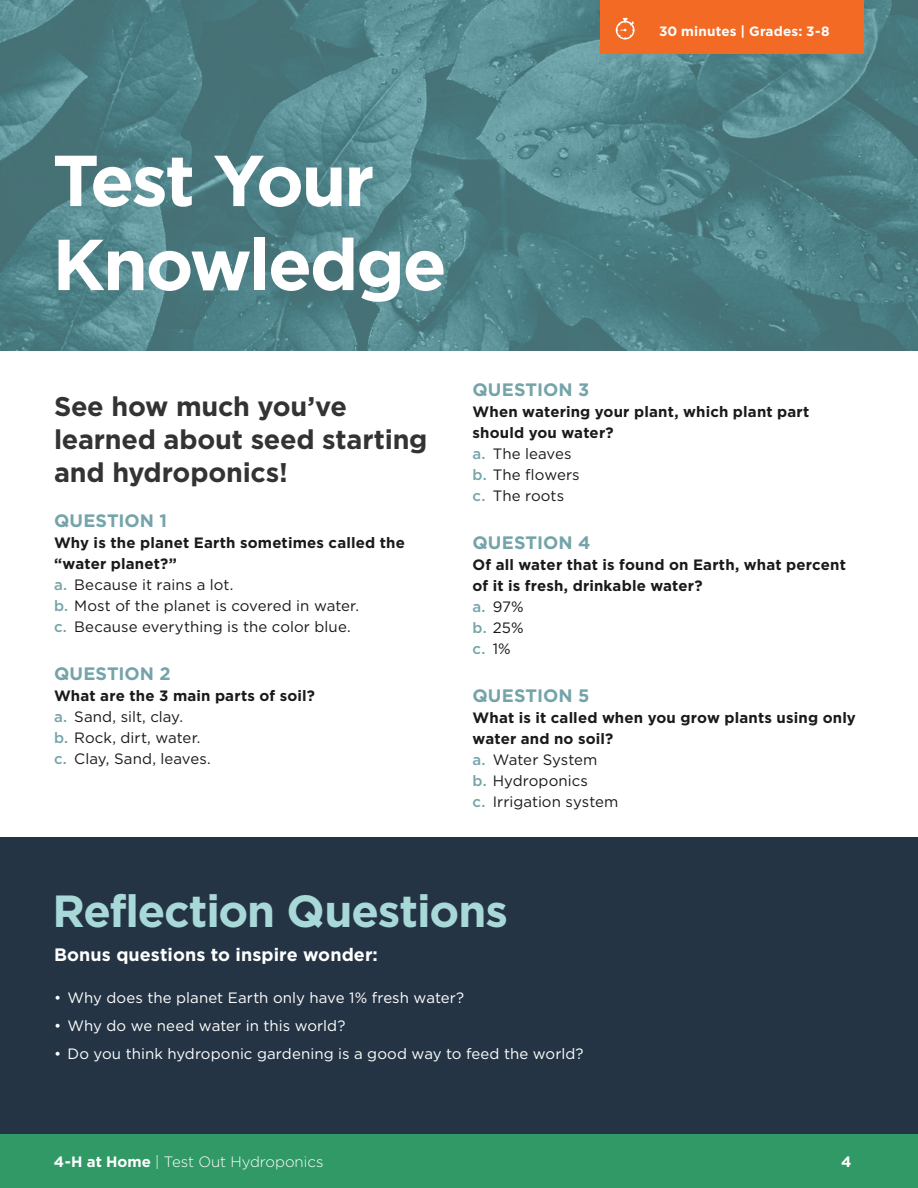
<style>
.page{position:relative;width:918px;height:1188px;background:#fff}
.page>*{position:absolute;margin:0;border:0;box-sizing:border-box;transform-origin:0 0}
.t1{font:700 72px/84px "Gotham";letter-spacing:-.035em;color:#fff}
.t2{font:700 45px "Gotham";letter-spacing:-.025em;color:#a9d8d9}
.t3{font:700 27px/33px "Gotham";letter-spacing:-.01em;color:#333}
.t4{font:700 18px "Gotham";letter-spacing:.005em;color:#74a4a9}
.t5{font:700 18px "Gotham";letter-spacing:.005em;color:#fff}
.t6{font:700 15px/21px "Gotham";letter-spacing:.01em;color:#1a1a1a}
.t7{font:15px/21px "Gotham";letter-spacing:.005em;color:#1a1a1a}
.t8{font:15px "Gotham";letter-spacing:.005em;color:#fff}
.t9{font:300 15px "Gotham";letter-spacing:-.005em;color:#fff}
.t10{font:700 15px "Gotham";color:#fff}
.t11{font:700 13.5px "Gotham";letter-spacing:.01em;color:#fff}
.s1{font-weight:700}
.s2{font-weight:500;color:#74a4a9}
.s3{font-weight:400}
</style>
<div class="page">
<div style="left:0;top:837px;width:918px;height:297px;background:#243444"></div>
<img style="left:0;top:0;width:918px;height:351px">
<div style="left:601px;top:0;width:263px;height:54px;background:#f26a24"></div>
<svg style="left:616px;top:18px;width:19px;height:21px"></svg>
<div style="left:0;top:1134px;width:918px;height:54px;background:#319966"></div>
<p class="t11" style="left:659px;top:22px;width:172px">30 minutes | Grades: 3-8</p>
<h1 class="t1" style="left:52px;top:138px;width:396px">Test Your<br>Knowledge</h1>
<h3 class="t3" style="left:54px;top:390px;width:375px">See how much you’ve learned about seed starting and hydroponics!</h3>
<p class="t4" style="left:54px;top:509px;width:115px">QUESTION 1</p>
<p class="t7" style="left:54px;top:532px;width:353px"><span class="s1">Why is the planet Earth sometimes called the “water planet?”<br></span><span class="s2">a.</span> Because it rains a lot.<br><span class="s2">b.</span> Most of the planet is covered in water.<br><span class="s2">c.</span> Because everything is the color blue.</p>
<p class="t4" style="left:54px;top:662px;width:118px">QUESTION 2</p>
<p class="t7" style="left:54px;top:685px;width:262px"><span class="s1">What are the 3 main parts of soil? </span><span class="s2">a.</span> Sand, silt, clay.<br><span class="s2">b.</span> Rock, dirt, water.<br><span class="s2">c.</span> Clay, Sand, leaves.</p>
<p class="t4" style="left:472px;top:377px;width:118px">QUESTION 3</p>
<p class="t6" style="left:472px;top:401px;width:338px">When watering your plant, which plant part should you water?<br><span class="s2">a.</span> <span class="s3">The leaves<br></span><span class="s2">b.</span> <span class="s3">The flowers<br></span><span class="s2">c.</span> <span class="s3">The roots</span></p>
<p class="t4" style="left:472px;top:530px;width:120px">QUESTION 4</p>
<p class="t6" style="left:472px;top:554px;width:375px">Of all water that is found on Earth, what percent of it is fresh, drinkable water?<br><span class="s2">a.</span> <span class="s3">97%<br></span><span class="s2">b.</span> <span class="s3">25%<br></span><span class="s2">c.</span> <span class="s3">1%</span></p>
<p class="t4" style="left:472px;top:683px;width:118px">QUESTION 5</p>
<p class="t6" style="left:472px;top:707px;width:385px">What is it called when you grow plants using only water and no soil?<br><span class="s2">a.</span> <span class="s3">Water System<br></span><span class="s2">b.</span> <span class="s3">Hydroponics<br></span><span class="s2">c.</span> <span class="s3">Irrigation system</span></p>
<h2 class="t2" style="left:52px;top:881px;width:457px">Reflection Questions</h2>
<p class="t5" style="left:54px;top:943px;width:325px">Bonus questions to inspire wonder:</p>
<p class="t8" style="left:54px;top:989px;width:412px">• Why does the planet Earth only have 1% fresh water?</p>
<p class="t8" style="left:54px;top:1016px;width:293px">• Why do we need water in this world?</p>
<p class="t8" style="left:54px;top:1044px;width:531px">• Do you think hydroponic gardening is a good way to feed the world?</p>
<p class="t9" style="left:54px;top:1152px;width:271px"><span class="s1">4-H at Home</span> | Test Out Hydroponics</p>
<p class="t10" style="left:841px;top:1152px;width:12px">4</p>
</div>
